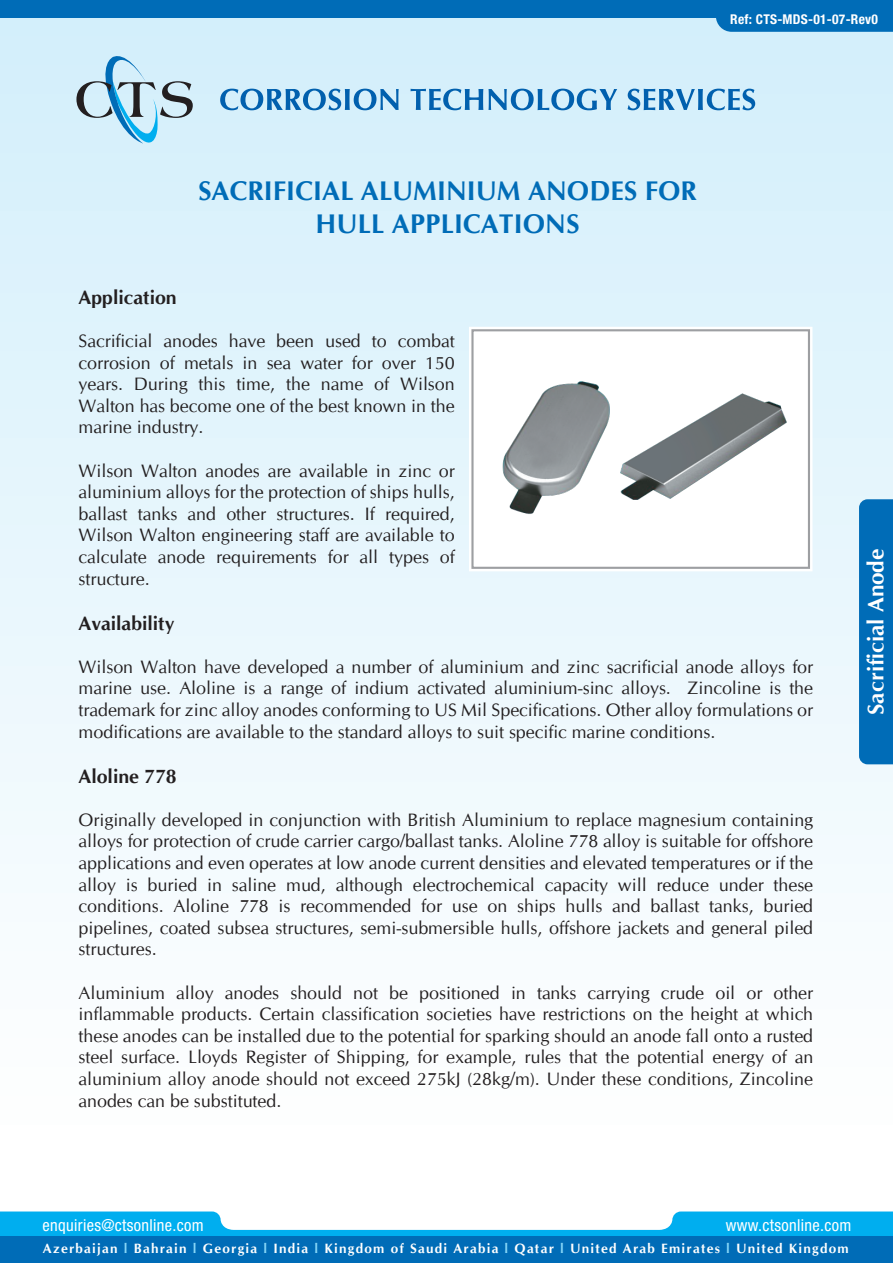
<style>
.page{position:relative;width:893px;height:1263px;background:#fff}
.page>*{position:absolute;margin:0;border:0;box-sizing:border-box;transform-origin:0 0}
.t1{font:700 27px/32.4px "CG Omega";color:#006cb7;text-align:center}
.t2{font:700 22.5px "CG Omega";color:#fff}
.t3{font:700 19.5px "CG Omega";color:#231f20}
.t4{font:18px/21.6px "CG Omega";color:#231f20;text-align:justify}
.t5{font:condensed 16.5px "Helvetica Neue";letter-spacing:.02em;color:#fff}
.t6{font:700 13.5px "CG Omega";letter-spacing:.09em;color:#fff}
.t7{font:700 condensed 13.5px "Helvetica Neue";letter-spacing:.02em;color:#fff}
.s1{color:#86d6f7}
</style>
<div class="page">
<div style="left:0;top:7px;width:893px;height:1249px;background:linear-gradient(to bottom,#d1eefa,#fff)"></div>
<div style="left:472px;top:330px;width:337px;height:238px;background:#fff"></div>
<svg style="left:76px;top:48px;width:117px;height:104px;background:#b5d5e4"></svg>
<svg style="left:220px;top:89px;width:179px;height:21px;background:#7cb3da"></svg>
<svg style="left:410px;top:89px;width:207px;height:21px;background:#86bade"></svg>
<svg style="left:627px;top:89px;width:128px;height:21px;background:#7db4da"></svg>
<div style="left:0;top:0;width:893px;height:17px;background:#006cb7"></div>
<svg style="left:716px;top:17px;width:177px;height:15px;background:#0670b9"></svg>
<div style="left:859px;top:499px;width:34px;height:265px;background:#006cb7"></div>
<div style="left:471px;top:329px;width:339px;height:240px;border:2px solid #9d9fa2"></div>
<svg style="left:0;top:1211px;width:893px;height:25px"></svg>
<div style="left:0;top:1236px;width:893px;height:27px;background:#006cb7"></div>
<img style="left:502px;top:381px;width:285px;height:133px">
<p class="t7" style="left:730px;top:11px;width:149px">Ref: CTS-MDS-01-07-Rev0</p>
<h1 class="t1" style="left:198px;top:175px;width:500px">SACRIFICIAL ALUMINIUM ANODES FOR<br>HULL APPLICATIONS</h1>
<p class="t3" style="left:78px;top:285px;width:100px">Application</p>
<p class="t4" style="left:78px;top:330px;width:378px">Sacrificial anodes have been used to combat corrosion of metals in sea water for over 150 years. During this time, the name of Wilson Walton has become one of the best known in the marine industry.</p>
<p class="t4" style="left:78px;top:460px;width:378px">Wilson Walton anodes are available in zinc or aluminium alloys for the protection of ships hulls, ballast tanks and other structures. If required, Wilson Walton engineering staff are available to calculate anode requirements for all types of structure.</p>
<p class="t3" style="left:78px;top:610px;width:97px">Availability</p>
<p class="t4" style="left:78px;top:656px;width:736px">Wilson Walton have developed a number of aluminium and zinc sacrificial anode alloys for marine use. Aloline is a range of indium activated aluminium-sinc alloys. Zincoline is the trademark for zinc alloy anodes conforming to US Mil Specifications. Other alloy formulations or modifications are available to the standard alloys to suit specific marine conditions.</p>
<p class="t3" style="left:78px;top:763px;width:100px">Aloline 778</p>
<p class="t4" style="left:78px;top:809px;width:736px">Originally developed in conjunction with British Aluminium to replace magnesium containing alloys for protection of crude carrier cargo/ballast tanks. Aloline 778 alloy is suitable for offshore applications and even operates at low anode current densities and elevated temperatures or if the alloy is buried in saline mud, although electrochemical capacity will reduce under these conditions. Aloline 778 is recommended for use on ships hulls and ballast tanks, buried pipelines, coated subsea structures, semi-submersible hulls, offshore jackets and general piled structures.</p>
<p class="t4" style="left:78px;top:982px;width:736px">Aluminium alloy anodes should not be positioned in tanks carrying crude oil or other inflammable products. Certain classification societies have restrictions on the height at which these anodes can be installed due to the potential for sparking should an anode fall onto a rusted steel surface. Lloyds Register of Shipping, for example, rules that the potential energy of an aluminium alloy anode should not exceed 275kJ (28kg/m). Under these conditions, Zincoline anodes can be substituted.</p>
<p class="t2" style="left:861px;top:715px;width:167px;rotate:-90deg">Sacrificial Anode</p>
<p class="t5" style="left:43px;top:1215px;width:163px">enquiries@ctsonline.com</p>
<p class="t5" style="left:726px;top:1215px;width:127px">www.ctsonline.com</p>
<p class="t6" style="left:43px;top:1240px;width:807px">Azerbaijan <span class="s1">l</span> Bahrain <span class="s1">l</span> Georgia <span class="s1">l</span> India <span class="s1">l</span> Kingdom of Saudi Arabia <span class="s1">l</span> Qatar <span class="s1">l</span> United Arab Emirates <span class="s1">l</span> United Kingdom</p>
</div>
